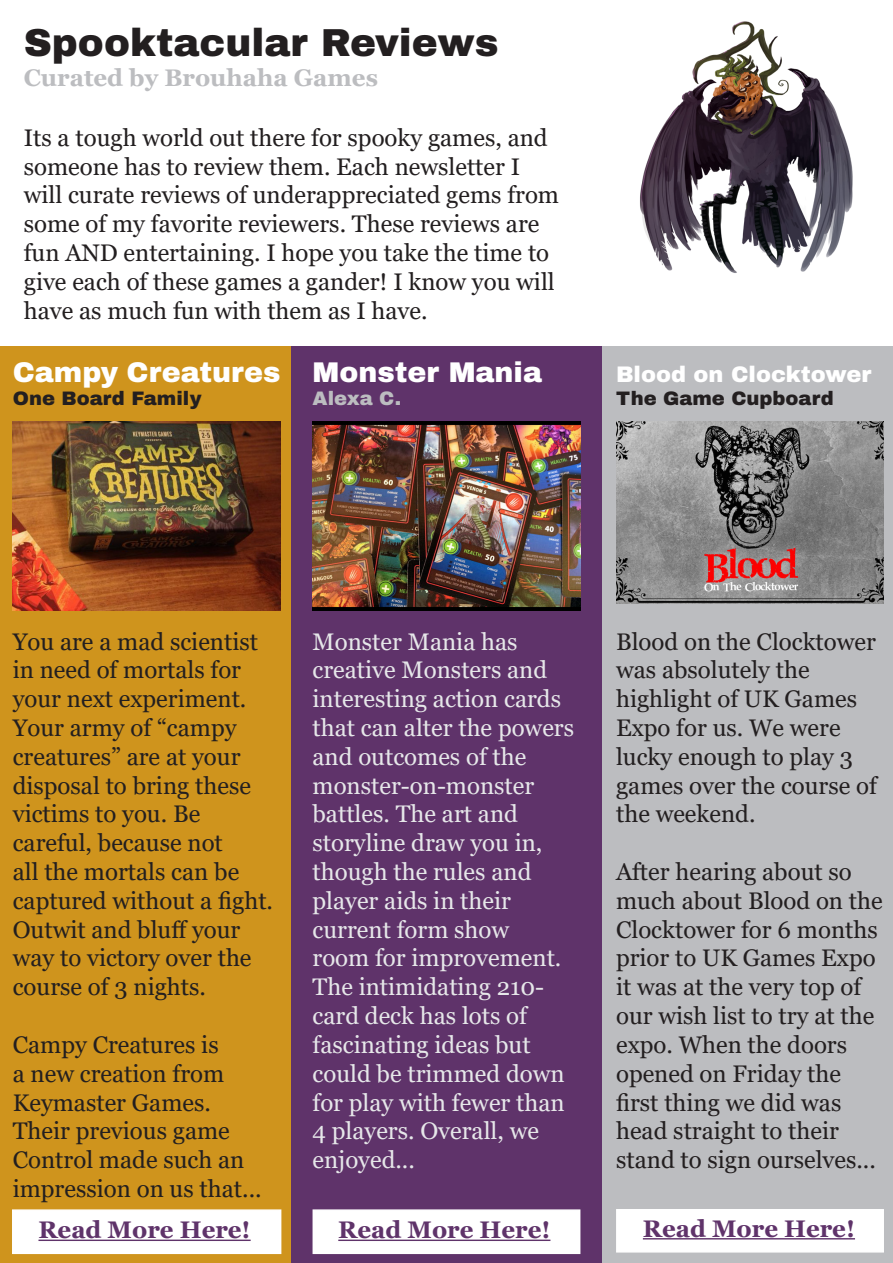
<style>
.page{position:relative;width:893px;height:1263px;background:#fff}
.page>*{position:absolute;margin:0;border:0;box-sizing:border-box;transform-origin:0 0}
.t1{font:900 39px "Archivo";color:#231f20}
.t2{font:900 28.5px "Archivo";color:#fff}
.t3{font:24px/28.8px "Georgia";color:#231f20}
.t4{font:24px/28.8px "Georgia";color:#e6e7e9}
.t5{font:700 24px "Georgia";color:#5f336a}
.t6{font:700 24px "Georgia";color:#bcbdc0}
.t7{font:900 22.5px "Archivo";color:#fff}
.t8{font:900 19.5px "Archivo";color:#231f20}
.t9{font:900 19.5px "Archivo";color:#bcbdc0}
</style>
<div class="page">
<div style="left:0;top:346px;width:290px;height:917px;background:#cf941d"></div>
<div style="left:291px;top:346px;width:312px;height:917px;background:#5f336a"></div>
<div style="left:603px;top:346px;width:290px;height:917px;background:#bcbdc0"></div>
<img style="left:13px;top:421px;width:268px;height:190px">
<img style="left:313px;top:421px;width:267px;height:190px">
<img style="left:640px;top:21px;width:213px;height:252px">
<img style="left:616px;top:421px;width:268px;height:183px">
<div style="left:12px;top:1209px;width:269px;height:45px;background:#fff;border:2px solid #fff"></div>
<hr style="left:38px;top:1239px;width:213px;height:2px;background:#5f336a">
<div style="left:313px;top:1209px;width:267px;height:45px;background:#fff;border:2px solid #fff"></div>
<hr style="left:338px;top:1239px;width:212px;height:2px;background:#5f336a">
<div style="left:616px;top:1209px;width:268px;height:43px;background:#fff"></div>
<hr style="left:643px;top:1238px;width:212px;height:1px;background:#5f336a">
<p class="t1" style="left:24px;top:18px;width:476px">Spooktacular Reviews</p>
<p class="t6" style="left:24px;top:62px;width:356px">Curated by Brouhaha Games</p>
<p class="t3" style="left:24px;top:124px;width:537px">Its a tough world out there for spooky games, and someone has to review them. Each newsletter I will curate reviews of underappreciated gems from some of my favorite reviewers. These reviews are fun AND entertaining. I hope you take the time to give each of these games a gander! I know you will have as much fun with them as I have.</p>
<p class="t2" style="left:13px;top:355px;width:269px">Campy Creatures</p>
<p class="t8" style="left:13px;top:386px;width:190px">One Board Family</p>
<p class="t2" style="left:313px;top:355px;width:231px">Monster Mania</p>
<p class="t9" style="left:313px;top:386px;width:90px">Alexa C.</p>
<p class="t7" style="left:616px;top:361px;width:257px">Blood on Clocktower</p>
<p class="t8" style="left:616px;top:386px;width:219px">The Game Cupboard</p>
<p class="t3" style="left:13px;top:627px;width:262px">You are a mad scientist in need of mortals for your next experiment.<br>Your army of “campy creatures” are at your disposal to bring these victims to you. Be careful, because not<br>all the mortals can be captured without a fight.<br>Outwit and bluff your way to victory over the course of 3 nights.</p>
<p class="t3" style="left:13px;top:1031px;width:250px">Campy Creatures is<br>a new creation from<br>Keymaster Games.<br>Their previous game<br>Control made such an impression on us that...</p>
<p class="t4" style="left:313px;top:627px;width:263px">Monster Mania has creative Monsters and interesting action cards that can alter the powers and outcomes of the monster-on-monster battles. The art and storyline draw you in, though the rules and player aids in their current form show<br>room for improvement.<br>The intimidating 210- card deck has lots of fascinating ideas but could be trimmed down for play with fewer than<br>4 players. Overall, we enjoyed...</p>
<p class="t3" style="left:616px;top:627px;width:262px">Blood on the Clocktower was absolutely the highlight of UK Games<br>Expo for us. We were lucky enough to play 3 games over the course of the weekend.</p>
<p class="t3" style="left:616px;top:858px;width:268px">After hearing about so much about Blood on the<br>Clocktower for 6 months prior to UK Games Expo it was at the very top of our wish list to try at the expo. When the doors opened on Friday the first thing we did was head straight to their stand to sign ourselves...</p>
<p class="t5" style="left:38px;top:1214px;width:214px">Read More Here!</p>
<p class="t5" style="left:338px;top:1214px;width:214px">Read More Here!</p>
<p class="t5" style="left:643px;top:1213px;width:214px">Read More Here!</p>
</div>
